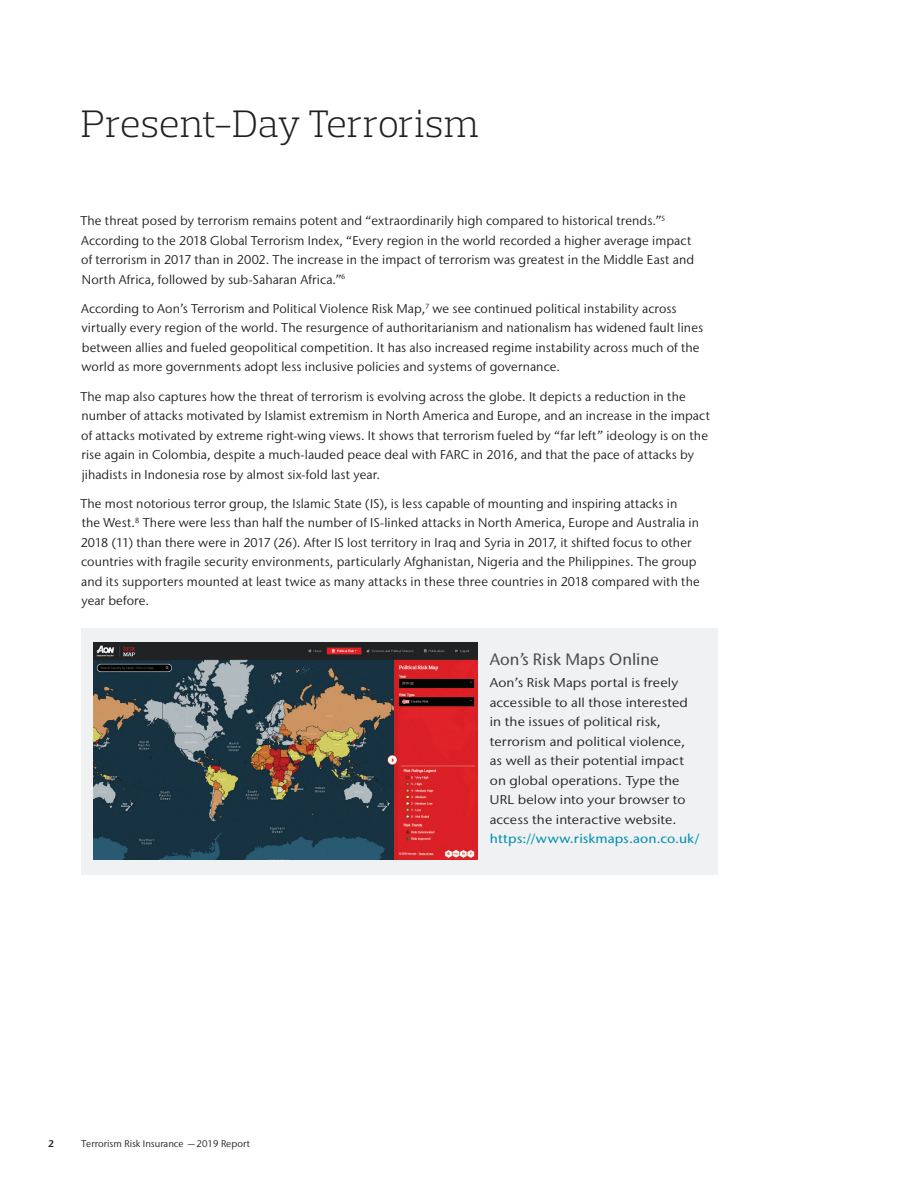
<style>
.page{position:relative;width:918px;height:1188px;background:#fff}
.page>*{position:absolute;margin:0;border:0;box-sizing:border-box;transform-origin:0 0}
.Report_Headline_26_2{font:300 39px "Prelo Slab";letter-spacing:-.005em;color:#231f20}
.Subhead{font:500 16.5px "Stone Sans IIITC Pro";color:#4b4c4d}
.Body_Copy_8_5_13{font:12.75px/19.5px "Stone Sans IIITC Pro";letter-spacing:.01em;color:#231f20}
.Body_Copy_8_5_13-2{font:12.75px/19.5px "Stone Sans IIITC Pro";letter-spacing:.01em;color:#231f20;scale:1.09 1}
.Page_Folio{font:9.75px "Stone Sans IIITC Pro";color:#231f20}
.Page_Folio-2{font:600 9.75px "Stone Sans IIITC Pro";color:#231f20}
.s1{font-weight:500;color:#008fb3}
</style>
<div class="page">
<div style="left:81px;top:629px;width:636px;height:246px;background:#f0f1f2"></div>
<img style="left:94px;top:643px;width:384px;height:216px">
<p class="Report_Headline_26_2" style="left:81px;top:100px;width:399px">Present-Day Terrorism</p>
<p class="Body_Copy_8_5_13" style="left:80px;top:211px;width:615px">The threat posed by terrorism remains potent and “extraordinarily high compared to historical trends.”<sup>5<br></sup>According to the 2018 Global Terrorism Index, “Every region in the world recorded a higher average impact of terrorism in 2017 than in 2002. The increase in the impact of terrorism was greatest in the Middle East and North Africa, followed by sub-Saharan Africa.”<sup>6</sup></p>
<p class="Body_Copy_8_5_13" style="left:81px;top:298px;width:624px">According to Aon’s Terrorism and Political Violence Risk Map,<sup>7</sup> we see continued political instability across virtually every region of the world. The resurgence of authoritarianism and nationalism has widened fault lines between allies and fueled geopolitical competition. It has also increased regime instability across much of the world as more governments adopt less inclusive policies and systems of governance.</p>
<p class="Body_Copy_8_5_13" style="left:80px;top:386px;width:631px">The map also captures how the threat of terrorism is evolving across the globe. It depicts a reduction in the number of attacks motivated by Islamist extremism in North America and Europe, and an increase in the impact of attacks motivated by extreme right-wing views. It shows that terrorism fueled by “far left” ideology is on the rise again in Colombia, despite a much-lauded peace deal with FARC in 2016, and that the pace of attacks by jihadists in Indonesia rose by almost six-fold last year.</p>
<p class="Body_Copy_8_5_13" style="left:80px;top:493px;width:621px">The most notorious terror group, the Islamic State (IS), is less capable of mounting and inspiring attacks in<br>the West.<sup>8</sup> There were less than half the number of IS-linked attacks in North America, Europe and Australia in 2018 (11) than there were in 2017 (26). After IS lost territory in Iraq and Syria in 2017, it shifted focus to other countries with fragile security environments, particularly Afghanistan, Nigeria and the Philippines. The group and its supporters mounted at least twice as many attacks in these three countries in 2018 compared with the year before.</p>
<p class="Page_Folio-2" style="left:48px;top:1138px;width:7px">2</p>
<p class="Page_Folio" style="left:81px;top:1138px;width:171px">Terrorism Risk Insurance —2019 Report</p>
<p class="Subhead" style="left:490px;top:649px;width:171px">Aon’s Risk Maps Online</p>
<p class="Body_Copy_8_5_13-2" style="left:490px;top:673px;width:194px">Aon’s Risk Maps portal is freely accessible to all those interested in the issues of political risk, terrorism and political violence, as well as their potential impact on global operations. Type the URL below into your browser to access the interactive website. <span class="s1">https://www.riskmaps.aon.co.uk/</span></p>
</div>
